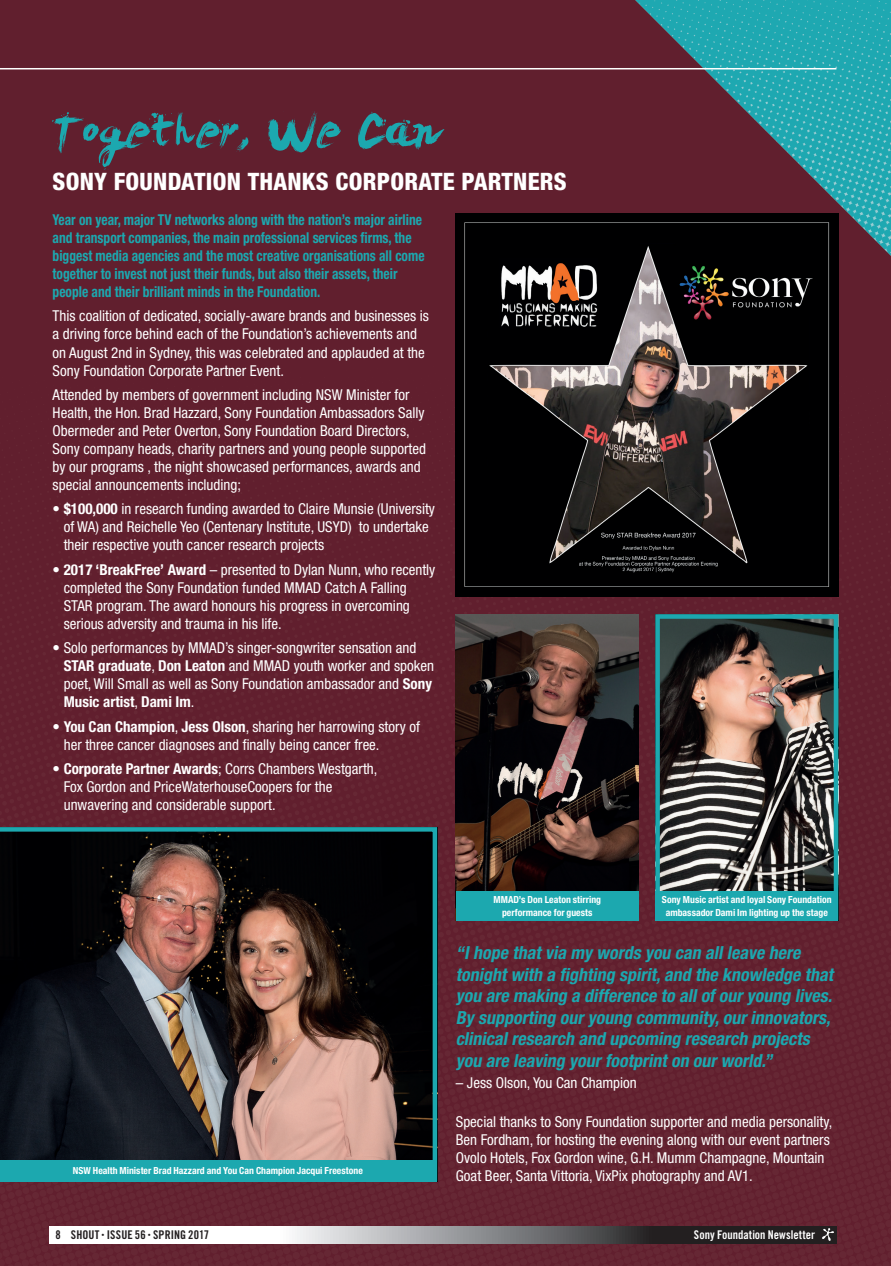
<style>
.page{position:relative;width:891px;height:1266px;background:#fff}
.page>*{position:absolute;margin:0;border:0;box-sizing:border-box;transform-origin:0 0}
.t1{font:800 condensed 24px "Helvetica Neue";letter-spacing:.01em;color:#fff}
.t2{font:italic 700 condensed 18px/21.6px "Helvetica Neue";color:#1ca8af}
.t3{font:condensed 15px/18px "Helvetica Neue";color:#fff}
.t4{font:700 condensed 15px/18px "Helvetica Neue";color:#1ca8af;scale:.9 1}
.t5{font:12px "Trade Gothic Bold Cond Twenty";letter-spacing:.005em;color:#231f20}
.t6{font:12px "Trade Gothic Bold Cond Twenty";color:#fff}
.t7{font:700 condensed 9.75px/12px "Helvetica Neue";color:#fff;text-align:center}
.s1{font-weight:700}
</style>
<div class="page">
<div style="left:0;top:0;width:891px;height:1265px;background:#611f2e"></div>
<img style="left:0;top:366px;width:839px;height:878px">
<img style="left:624px;top:0;width:267px;height:256px">
<hr style="left:0;top:68px;width:836px;height:1px;background:#fff">
<img style="left:456px;top:614px;width:183px;height:276px">
<img style="left:660px;top:619px;width:173px;height:271px">
<div style="left:655px;top:614px;width:183px;height:306px;border:4px solid #1ca8af"></div>
<img style="left:456px;top:213px;width:382px;height:383px">
<svg style="left:0;top:827px;width:437px;height:332px;background:#403634"></svg>
<div style="left:0;top:1159px;width:437px;height:22px;background:#1ca8af"></div>
<div style="left:456px;top:890px;width:183px;height:30px;background:#1ca8af"></div>
<div style="left:655px;top:890px;width:183px;height:30px;background:#1ca8af"></div>
<svg style="left:52px;top:111px;width:392px;height:59px"></svg>
<div style="left:819px;top:1225px;width:17px;height:17px;background:#231f20"></div>
<div style="left:50px;top:1225px;width:17px;height:17px;background:#fff"></div>
<svg style="left:67px;top:1225px;width:752px;height:17px;background:#959193"></svg>
<svg style="left:822px;top:1228px;width:12px;height:12px"></svg>
<h1 class="t1" style="left:53px;top:167px;width:516px">SONY FOUNDATION THANKS CORPORATE PARTNERS</h1>
<p class="t4" style="left:53px;top:210px;width:415px">Year on year, major TV networks along with the nation’s major airline and transport companies, the main professional services firms, the biggest media agencies and the most creative organisations all come together to invest not just their funds, but also their assets, their people and their brilliant minds in the Foundation.</p>
<p class="t3" style="left:53px;top:307px;width:378px">This coalition of dedicated, socially-aware brands and businesses is a driving force behind each of the Foundation’s achievements and on August 2nd in Sydney, this was celebrated and applauded at the Sony Foundation Corporate Partner Event.</p>
<p class="t3" style="left:53px;top:385px;width:375px">Attended by members of government including NSW Minister for Health, the Hon. Brad Hazzard, Sony Foundation Ambassadors Sally Obermeder and Peter Overton, Sony Foundation Board Directors, Sony company heads, charity partners and young people supported by our programs , the night showcased performances, awards and special announcements including;</p>
<p class="t3" style="left:64px;top:500px;width:373px;text-indent:-11px">• <span class="s1">$100,000</span> in research funding awarded to Claire Munsie (University of WA) and Reichelle Yeo (Centenary Institute, USYD) to undertake their respective youth cancer research projects</p>
<p class="t3" style="left:64px;top:560px;width:373px;text-indent:-11px">• <span class="s1">2017 ‘BreakFree’ Award</span> – presented to Dylan Nunn, who recently completed the Sony Foundation funded MMAD Catch A Falling STAR program. The award honours his progress in overcoming serious adversity and trauma in his life.</p>
<p class="t3" style="left:64px;top:638px;width:372px;text-indent:-11px">• Solo performances by MMAD’s singer-songwriter sensation and <span class="s1">STAR graduate</span>, <span class="s1">Don Leaton</span> and MMAD youth worker and spoken poet, Will Small as well as Sony Foundation ambassador and <span class="s1">Sony Music artist</span>, <span class="s1">Dami Im</span>.</p>
<p class="t3" style="left:64px;top:717px;width:358px;text-indent:-11px">• <span class="s1">You Can Champion</span>, <span class="s1">Jess Olson</span>, sharing her harrowing story of her three cancer diagnoses and finally being cancer free.</p>
<p class="t3" style="left:64px;top:759px;width:315px;text-indent:-11px">• <span class="s1">Corporate Partner Awards</span>; Corrs Chambers Westgarth,<br>Fox Gordon and PriceWaterhouseCoopers for the unwavering and considerable support.</p>
<p class="t7" style="left:73px;top:1164px;width:292px">NSW Health Minister Brad Hazzard and You Can Champion Jacqui Freestone</p>
<p class="t7" style="left:493px;top:893px;width:109px">MMAD’s Don Leaton stirring performance for guests</p>
<p class="t7" style="left:662px;top:893px;width:171px">Sony Music artist and loyal Sony Foundation ambassador Dami Im lighting up the stage</p>
<p class="t2" style="left:456px;top:941px;width:382px">“Ihope thatvia my words you can allleave here tonightwith a fighting spirit,and the knowledge that you are making a difference to allofouryoung lives.<br>By supporting ouryoung community,ourinnovators, clinicalresearch and upcoming research projects you are leaving yourfootprinton ourworld.”</p>
<p class="t3" style="left:456px;top:1073px;width:182px">– Jess Olson, You Can Champion</p>
<p class="t3" style="left:456px;top:1112px;width:378px">Special thanks to Sony Foundation supporter and media personality, Ben Fordham, for hosting the evening along with our event partners Ovolo Hotels, Fox Gordon wine, G.H. Mumm Champagne, Mountain Goat Beer, Santa Vittoria, VixPix photography and AV1.</p>
<p class="t5" style="left:55px;top:1226px;width:155px">8 SHOUT <sup>•</sup> ISSUE 56 <sup>•</sup> SPRING 2017</p>
<p class="t6" style="left:694px;top:1226px;width:123px">Sony Foundation Newsletter</p>
</div>
